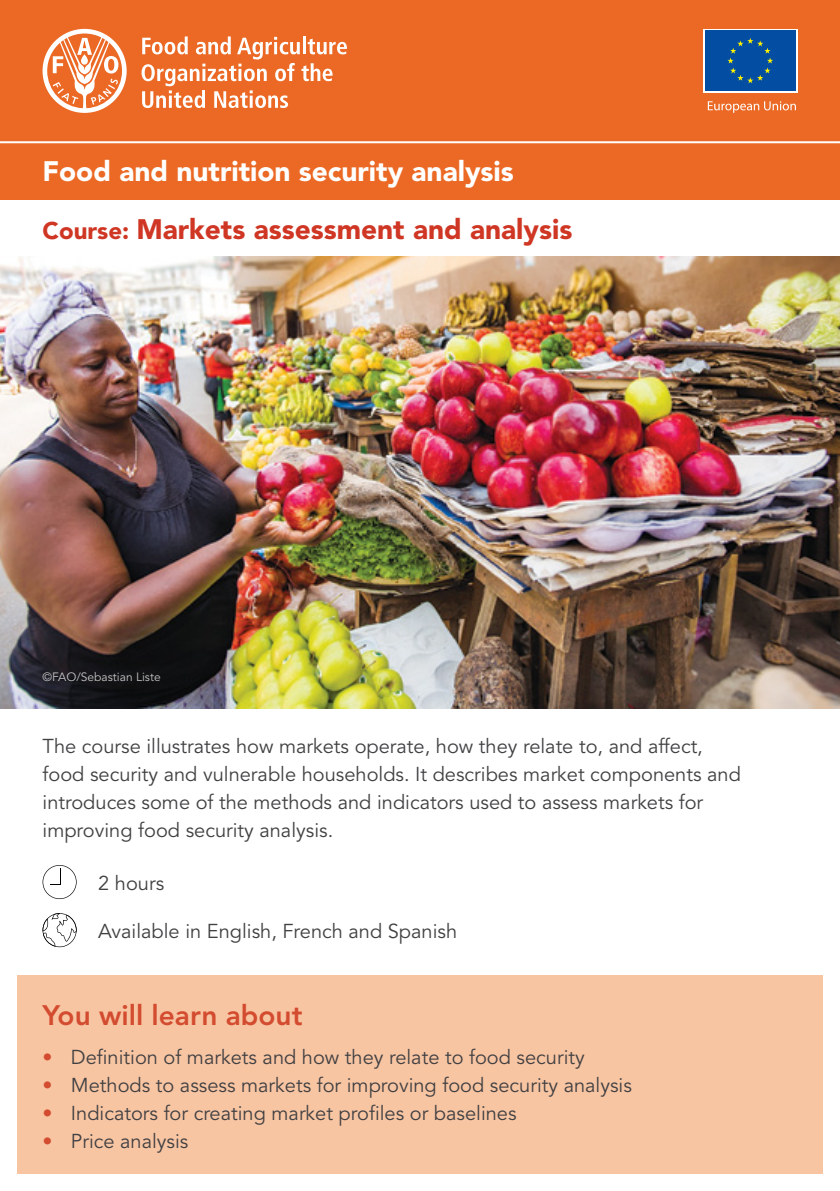
<style>
.page{position:relative;width:840px;height:1191px;background:#fff}
.page>*{position:absolute;margin:0;border:0;box-sizing:border-box;transform-origin:0 0}
.t1{font:900 28px/57.2px "Avenir LT Std";color:#fff}
.t2{font:800 28px "Avenir LT Std";color:#d34c30}
.t3{font:20px/28px "Avenir LT Std";color:#414042}
.t4{font:12px "Avenir LT Std";color:#fff}
.s1{font-size:24px;color:#cf3623}
.s2{color:#cf3623}
.s3{color:#d34c30}
</style>
<div class="page">
<div style="left:17px;top:975px;width:805px;height:199px;background:#f8c5a3"></div>
<div style="left:0;top:0;width:839px;height:199px;background:#eb6924"></div>
<hr style="left:0;top:141px;width:839px;height:2px;background:#fff">
<img style="left:0;top:257px;width:839px;height:451px">
<svg style="left:43px;top:865px;width:34px;height:34px"></svg>
<svg style="left:43px;top:913px;width:34px;height:34px"></svg>
<svg style="left:43px;top:29px;width:84px;height:84px"></svg>
<svg style="left:141px;top:36px;width:206px;height:72px"></svg>
<div style="left:702px;top:29px;width:95px;height:64px;background:linear-gradient(to right,#fff,#fff)"></div>
<div style="left:704px;top:31px;width:91px;height:60px;background:#034ea2"></div>
<svg style="left:727px;top:38px;width:45px;height:45px"></svg>
<svg style="left:707px;top:101px;width:88px;height:12px"></svg>
<h1 class="t1" style="left:43px;top:143px;width:531px">Food and nutrition security analysis<br><span class="s1">Course:</span> <span class="s2">Markets assessment and analysis</span></h1>
<p class="t4" style="left:43px;top:670px;width:120px">©FAO/Sebastian Liste</p>
<p class="t3" style="left:43px;top:732px;width:699px">The course illustrates how markets operate, how they relate to, and affect, food security and vulnerable households. It describes market components and introduces some of the methods and indicators used to assess markets for improving food security analysis.</p>
<p class="t3" style="left:98px;top:869px;width:67px">2 hours</p>
<p class="t3" style="left:98px;top:917px;width:360px">Available in English, French and Spanish</p>
<h1 class="t2" style="left:43px;top:998px;width:261px">You will learn about</h1>
<p class="t3" style="left:43px;top:1044px;width:543px"><span class="s3">•</span> Definition of markets and how they relate to food security</p>
<p class="t3" style="left:43px;top:1072px;width:590px"><span class="s3">•</span> Methods to assess markets for improving food security analysis</p>
<p class="t3" style="left:43px;top:1100px;width:475px"><span class="s3">•</span> Indicators for creating market profiles or baselines</p>
<p class="t3" style="left:43px;top:1128px;width:147px"><span class="s3">•</span> Price analysis</p>
</div>
